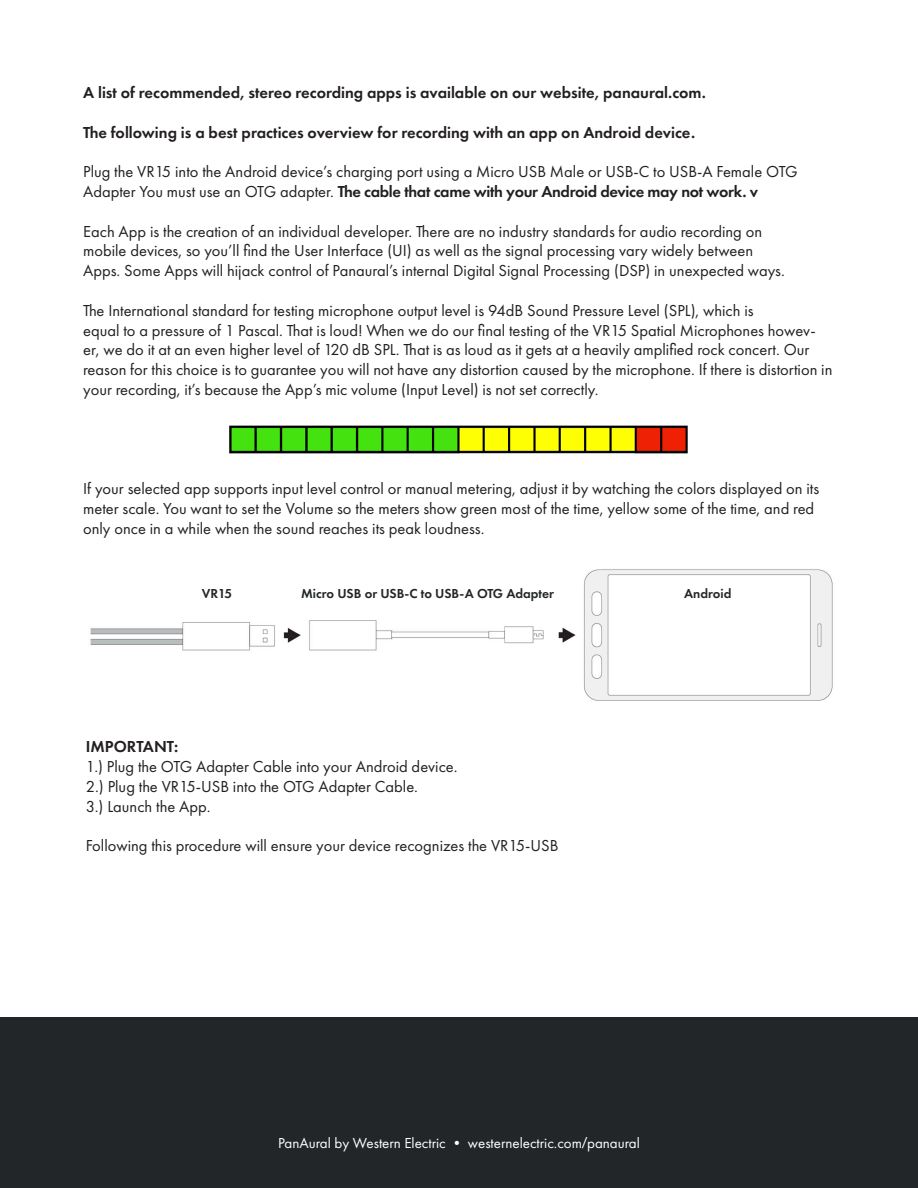
<style>
.page{position:relative;width:918px;height:1188px;background:#fff}
.page>*{position:absolute;margin:0;border:0;box-sizing:border-box;transform-origin:0 0}
.t1{font:16.5px/19.8px "Futura PT";color:#231f20}
.t2{font:600 16.5px "Futura PT";color:#231f20}
.t3{font:15px "Futura PT";color:#fff}
.t4{font:600 13.5px "Futura PT";color:#232628}
.s1{font-weight:600}
.s2{font-family:"Helvetica Neue"}
</style>
<div class="page">
<img style="left:229px;top:425px;width:459px;height:29px">
<div style="left:0;top:1017px;width:918px;height:171px;background:#232628"></div>
<img style="left:90px;top:569px;width:743px;height:132px">
<div style="left:179px;top:588px;width:76px;height:23px;background:#fff"></div>
<div style="left:280px;top:588px;width:296px;height:23px;background:#fff"></div>
<div style="left:670px;top:588px;width:76px;height:23px;background:#fff"></div>
<p class="t2" style="left:83px;top:82px;width:624px">A list of recommended, stereo recording apps is available on our website, panaural.com.</p>
<p class="t2" style="left:83px;top:122px;width:614px">The following is a best practices overview for recording with an app on Android device.</p>
<p class="t1" style="left:83px;top:162px;width:716px">Plug the VR15 into the Android device’s charging port using a Micro USB Male or USB-C to USB-A Female OTG<br>Adapter You must use an OTG adapter. <span class="s1">The cable that came with your Android device may not work. v</span></p>
<p class="t1" style="left:83px;top:221px;width:703px">Each App is the creation of an individual developer. There are no industry standards for audio recording on mobile devices, so you’ll find the User Interface (UI) as well as the signal processing vary widely between<br>Apps. Some Apps will hijack control of Panaural’s internal Digital Signal Processing (DSP) in unexpected ways.</p>
<p class="t1" style="left:83px;top:300px;width:751px">The International standard for testing microphone output level is 94dB Sound Pressure Level (SPL), which is<br>equal to a pressure of 1 Pascal. That is loud! When we do our final testing of the VR15 Spatial Microphones howev&shy;er, we do it at an even higher level of 120 dB SPL. That is as loud as it gets at a heavily amplified rock concert. Our reason for this choice is to guarantee you will not have any distortion caused by the microphone. If there is distortion in your recording, it’s because the App’s mic volume (Input Level) is not set correctly.</p>
<p class="t1" style="left:83px;top:478px;width:738px">If your selected app supports input level control or manual metering, adjust it by watching the colors displayed on its meter scale. You want to set the Volume so the meters show green most of the time, yellow some of the time, and red only once in a while when the sound reaches its peak loudness.</p>
<p class="t4" style="left:202px;top:585px;width:32px">VR15</p>
<p class="t4" style="left:301px;top:585px;width:254px">Micro USB or USB-C to USB-A OTG Adapter</p>
<p class="t4" style="left:684px;top:585px;width:49px">Android</p>
<p class="t2" style="left:86px;top:736px;width:94px">IMPORTANT:</p>
<p class="t1" style="left:86px;top:756px;width:373px">1.) Plug the OTG Adapter Cable into your Android device.<br>2.) Plug the VR15-USB into the OTG Adapter Cable.<br>3.) Launch the App.</p>
<p class="t1" style="left:86px;top:836px;width:474px">Following this procedure will ensure your device recognizes the VR15-USB</p>
<p class="t3" style="left:278px;top:1134px;width:363px">PanAural by Western Electric • westernelectric.com<span class="s2">/</span>panaural</p>
</div>
